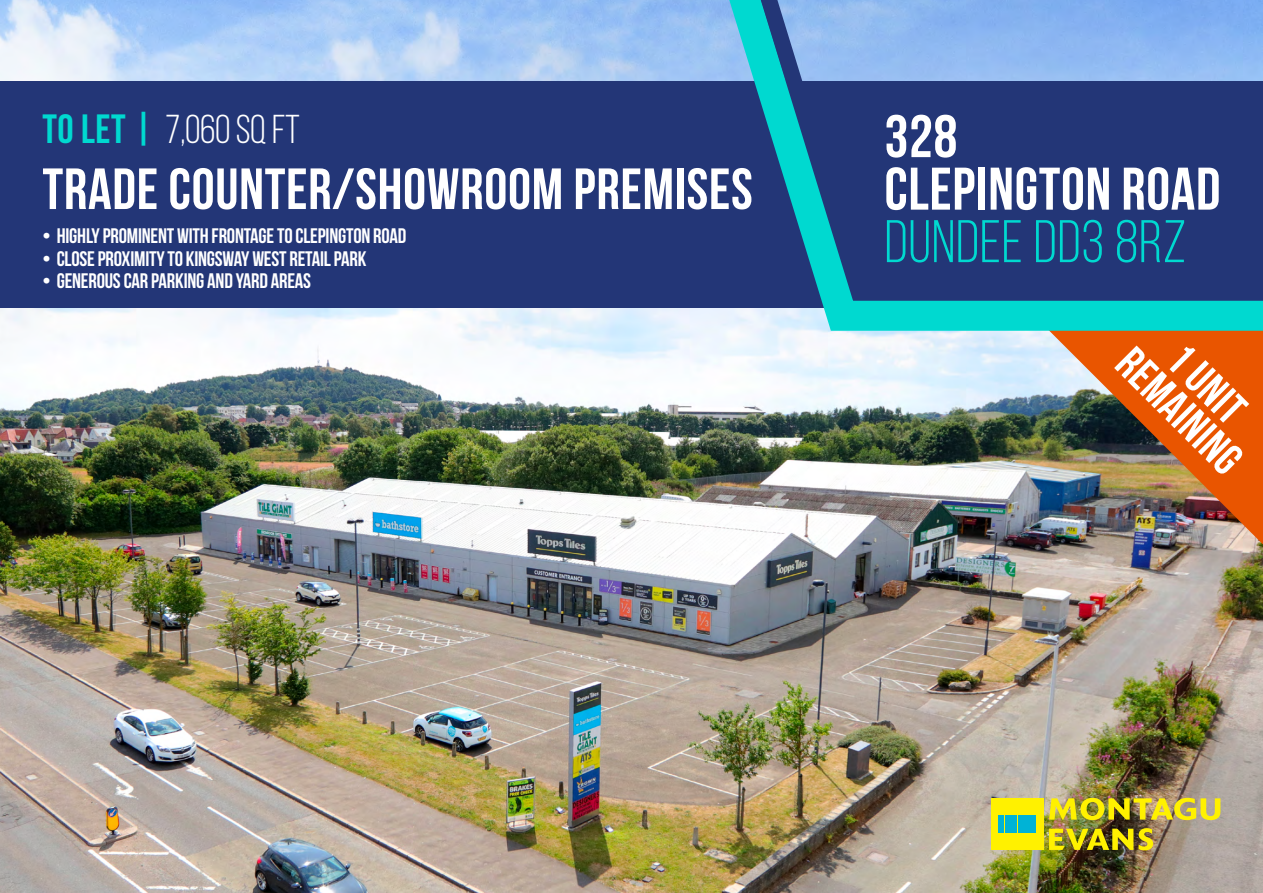
<style>
.page{position:relative;width:1263px;height:893px;background:#fff}
.page>*{position:absolute;margin:0;border:0;box-sizing:border-box;transform-origin:0 0}
.t1{font:700 60px/52.5px "Bebas Neue";letter-spacing:.015em;color:#fff}
.t2{font:60px "Bebas Neue";letter-spacing:.015em;color:#00d9d0}
.t3{font:700 58.05px "Bebas Neue";letter-spacing:.015em;color:#fff}
.t4{font:700 45.3px "Bebas Neue";color:#fff}
.t5{font:40.35px "Bebas Neue";letter-spacing:-.01em;color:#fff}
.t6{font:700 21px "Bebas Neue";letter-spacing:-.01em;color:#fff}
.s1{font-weight:700;font-size:40.8px;color:#00d9d0}
</style>
<div class="page">
<img style="left:0;top:0;width:1263px;height:893px">
<img style="left:1029px;top:346px;width:234px;height:198px">
<div style="left:0;top:81px;width:1263px;height:227px;background:#233677"></div>
<svg style="left:700px;top:0;width:563px;height:346px"></svg>
<div style="left:991px;top:798px;width:53px;height:52px;background:#fff100"></div>
<div style="left:999px;top:815px;width:5px;height:18px;background:#00b3d6"></div>
<div style="left:1005px;top:815px;width:5px;height:18px;background:#00b3d6"></div>
<div style="left:1011px;top:815px;width:6px;height:18px;background:#00b3d6"></div>
<div style="left:1018px;top:815px;width:18px;height:5px;background:#00b3d6"></div>
<div style="left:1018px;top:821px;width:18px;height:6px;background:#00b3d6"></div>
<div style="left:1018px;top:828px;width:18px;height:5px;background:#00b3d6"></div>
<img style="left:1049px;top:798px;width:171px;height:22px">
<img style="left:1049px;top:828px;width:104px;height:22px">
<h3 class="t5" style="left:43px;top:107px;width:259px"><span class="s1">TO LET |</span> 7,060 SQ FT</h3>
<h2 class="t3" style="left:43px;top:157px;width:712px">TRADE COUNTER/SHOWROOM PREMISES</h2>
<p class="t6" style="left:43px;top:225px;width:365px">• HIGHLY PROMINENT WITH FRONTAGE TO CLEPINGTON ROAD</p>
<p class="t6" style="left:43px;top:247px;width:325px">• CLOSE PROXIMITY TO KINGSWAY WEST RETAIL PARK</p>
<p class="t6" style="left:43px;top:270px;width:270px">• GENEROUS CAR PARKING AND YARD AREAS</p>
<h1 class="t1" style="left:884px;top:109px;width:337px">328<br>CLEPINGTON ROAD</h1>
<h1 class="t2" style="left:884px;top:209px;width:303px">DUNDEE DD3 8RZ</h1>
<h3 class="t4" style="left:1192px;top:334px;width:92px;rotate:45deg">1 UNIT</h3>
<h3 class="t4" style="left:1141px;top:338px;width:158px;rotate:45deg">REMAINING</h3>
</div>
